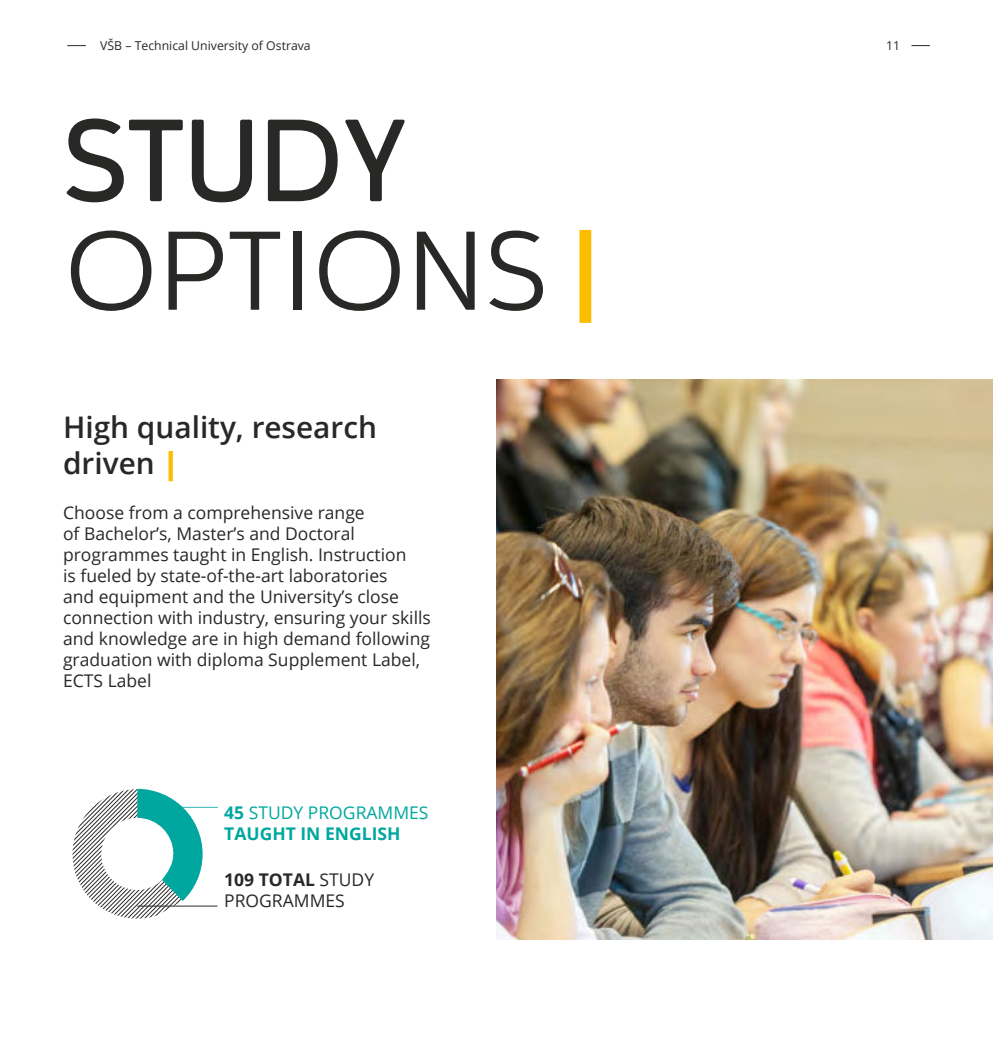
<style>
.page{position:relative;width:993px;height:1042px;background:#fff}
.page>*{position:absolute;margin:0;border:0;box-sizing:border-box;transform-origin:0 0}
.t1{font:semi-expanded 113.75px/110.2px "Cillian";color:#282827}
.t2{font:600 29.75px/35.7px "Open Sans";color:#282827}
.t3{font:17.5px/21px "Open Sans";color:#282827}
.t4{font:700 17.5px/21px "Open Sans";color:#00a79f}
.t5{font:12.25px "Open Sans";color:#282827}
.s1{color:#fcbd00}
.s2{font-weight:700;color:#fcbd00}
.s3{font-weight:400}
.s4{font-weight:700}
</style>
<div class="page">
<svg style="left:67px;top:45px;width:19px;height:1px"></svg>
<svg style="left:911px;top:45px;width:18px;height:1px"></svg>
<svg style="left:72px;top:789px;width:130px;height:130px"></svg>
<hr style="left:148px;top:807px;width:70px;height:1px;background:#00a79f">
<hr style="left:137px;top:905px;width:80px;height:1px;background:#282827">
<svg style="left:66px;top:118px;width:117px;height:85px"></svg>
<svg style="left:191px;top:119px;width:61px;height:84px"></svg>
<svg style="left:267px;top:119px;width:138px;height:83px"></svg>
<div style="left:579px;top:230px;width:12px;height:93px;border:4px solid #fcbd00"></div>
<img style="left:496px;top:379px;width:496px;height:560px">
<p class="t5" style="left:100px;top:41px;width:212px">VŠB – Technical University of Ostrava</p>
<p class="t5" style="left:885px;top:41px;width:16px">11</p>
<h1 class="t1" style="left:64px;top:113px;width:537px">STUDY<br>OPTIONS <span class="s1">|</span></h1>
<h2 class="t2" style="left:63px;top:413px;width:315px">High quality, research driven <span class="s2">|</span></h2>
<p class="t3" style="left:63px;top:504px;width:369px">Choose from a comprehensive range<br>of Bachelor’s, Master’s and Doctoral programmes taught in English. Instruction<br>is fueled by state-of-the-art laboratories<br>and equipment and the University’s close connection with industry, ensuring your skills and knowledge are in high demand following graduation with diploma Supplement Label, ECTS Label</p>
<p class="t4" style="left:224px;top:804px;width:206px">45 <span class="s3">STUDY PROGRAMMES<br></span>TAUGHT IN ENGLISH</p>
<p class="t3" style="left:224px;top:870px;width:151px"><span class="s4">109 TOTAL</span> STUDY<br>PROGRAMMES</p>
</div>
